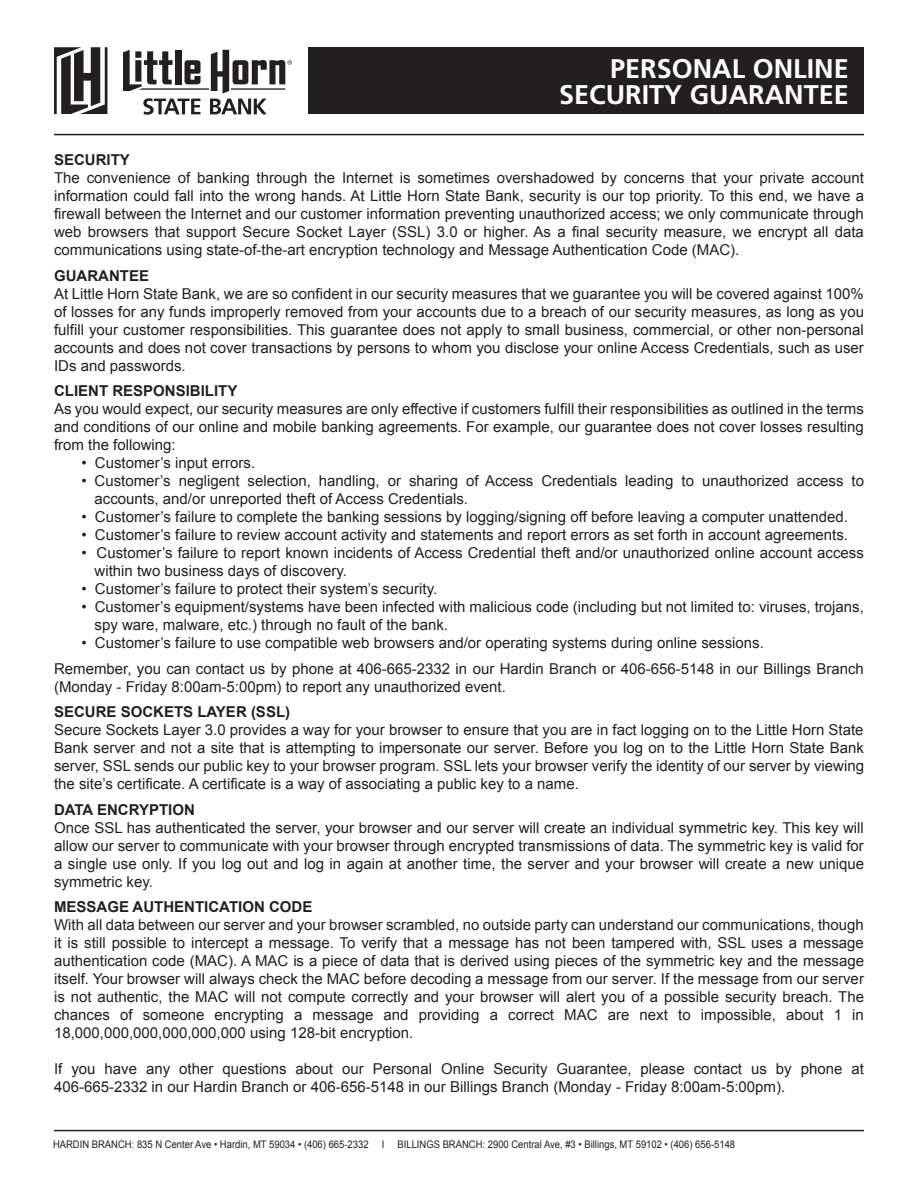
<style>
.page{position:relative;width:918px;height:1188px;background:#fff}
.page>*{position:absolute;margin:0;border:0;box-sizing:border-box;transform-origin:0 0}
.t1{font:700 27px/25.5px "Frutiger";color:#fff;text-align:right}
.t2{font:15px/18px "Arial";color:#231f20;text-align:justify}
.t3{font:700 15px "Arial";color:#231f20}
.t4{font:10.5px "Arial";color:#231f20;scale:.9 1}
</style>
<div class="page">
<svg style="left:54px;top:47px;width:53px;height:67px"></svg>
<svg style="left:123px;top:50px;width:169px;height:65px"></svg>
<div style="left:309px;top:47px;width:555px;height:67px;background:#231f20"></div>
<hr style="left:54px;top:1130px;width:810px;height:1px;background:#231f20">
<hr style="left:54px;top:134px;width:810px;height:1px;background:#231f20">
<h1 class="t1" style="left:559px;top:56px;width:291px">PERSONAL ONLINE<br>SECURITY GUARANTEE</h1>
<p class="t3" style="left:54px;top:150px;width:77px">SECURITY</p>
<p class="t2" style="left:54px;top:169px;width:812px">The convenience of banking through the Internet is sometimes overshadowed by concerns that your private account information could fall into the wrong hands. At Little Horn State Bank, security is our top priority. To this end, we have a firewall between the Internet and our customer information preventing unauthorized access; we only communicate through web browsers that support Secure Socket Layer (SSL) 3.0 or higher. As a final security measure, we encrypt all data communications using state-of-the-art encryption technology and Message Authentication Code (MAC).</p>
<p class="t3" style="left:54px;top:266px;width:96px">GUARANTEE</p>
<p class="t2" style="left:54px;top:285px;width:812px">At Little Horn State Bank, we are so confident in our security measures that we guarantee you will be covered against 100% of losses for any funds improperly removed from your accounts due to a breach of our security measures, as long as you fulfill your customer responsibilities. This guarantee does not apply to small business, commercial, or other non-personal accounts and does not cover transactions by persons to whom you disclose your online Access Credentials, such as user IDs and passwords.</p>
<p class="t3" style="left:54px;top:381px;width:185px">CLIENT RESPONSIBILITY</p>
<p class="t2" style="left:54px;top:400px;width:811px">As you would expect, our security measures are only effective if customers fulfill their responsibilities as outlined in the terms and conditions of our online and mobile banking agreements. For example, our guarantee does not cover losses resulting from the following:</p>
<p class="t2" style="left:81px;top:454px;width:175px">• Customer’s input errors.</p>
<p class="t2" style="left:95px;top:472px;width:771px;text-indent:-13px">• Customer’s negligent selection, handling, or sharing of Access Credentials leading to unauthorized access to accounts, and/or unreported theft of Access Credentials.</p>
<p class="t2" style="left:81px;top:508px;width:768px">• Customer’s failure to complete the banking sessions by logging/signing off before leaving a computer unattended.</p>
<p class="t2" style="left:81px;top:526px;width:768px">• Customer’s failure to review account activity and statements and report errors as set forth in account agreements.</p>
<p class="t2" style="left:95px;top:544px;width:771px;text-indent:-13px">• Customer’s failure to report known incidents of Access Credential theft and/or unauthorized online account access within two business days of discovery.</p>
<p class="t2" style="left:81px;top:580px;width:357px">• Customer’s failure to protect their system’s security.</p>
<p class="t2" style="left:95px;top:598px;width:771px;text-indent:-13px">• Customer’s equipment/systems have been infected with malicious code (including but not limited to: viruses, trojans, spy ware, malware, etc.) through no fault of the bank.</p>
<p class="t2" style="left:54px;top:631px;width:811px;line-height:25.5px;text-indent:27px">• Customer’s failure to use compatible web browsers and/or operating systems during online sessions.<br>Remember, you can contact us by phone at 406-665-2332 in our Hardin Branch or 406-656-5148 in our Billings Branch</p>
<p class="t2" style="left:54px;top:678px;width:453px">(Monday - Friday 8:00am-5:00pm) to report any unauthorized event.</p>
<p class="t3" style="left:54px;top:702px;width:238px">SECURE SOCKETS LAYER (SSL)</p>
<p class="t2" style="left:54px;top:721px;width:812px">Secure Sockets Layer 3.0 provides a way for your browser to ensure that you are in fact logging on to the Little Horn State Bank server and not a site that is attempting to impersonate our server. Before you log on to the Little Horn State Bank server, SSL sends our public key to your browser program. SSL lets your browser verify the identity of our server by viewing the site’s certificate. A certificate is a way of associating a public key to a name.</p>
<p class="t3" style="left:54px;top:800px;width:142px">DATA ENCRYPTION</p>
<p class="t2" style="left:54px;top:819px;width:812px">Once SSL has authenticated the server, your browser and our server will create an individual symmetric key. This key will allow our server to communicate with your browser through encrypted transmissions of data. The symmetric key is valid for a single use only. If you log out and log in again at another time, the server and your browser will create a new unique symmetric key.</p>
<p class="t3" style="left:54px;top:897px;width:260px">MESSAGE AUTHENTICATION CODE</p>
<p class="t2" style="left:54px;top:916px;width:812px">With all data between our server and your browser scrambled, no outside party can understand our communications, though it is still possible to intercept a message. To verify that a message has not been tampered with, SSL uses a message authentication code (MAC). A MAC is a piece of data that is derived using pieces of the symmetric key and the message itself. Your browser will always check the MAC before decoding a message from our server. If the message from our server is not authentic, the MAC will not compute correctly and your browser will alert you of a possible security breach. The chances of someone encrypting a message and providing a correct MAC are next to impossible, about 1 in 18,000,000,000,000,000,000 using 128-bit encryption.</p>
<p class="t2" style="left:54px;top:1060px;width:812px">If you have any other questions about our Personal Online Security Guarantee, please contact us by phone at<br>406-665-2332 in our Hardin Branch or 406-656-5148 in our Billings Branch (Monday - Friday 8:00am-5:00pm).</p>
<p class="t4" style="left:53px;top:1137px;width:352px">HARDIN BRANCH: 835 N Center Ave • Hardin, MT 59034 • (406) 665-2332</p>
<p class="t4" style="left:382px;top:1137px;width:4px">I</p>
<p class="t4" style="left:398px;top:1137px;width:377px">BILLINGS BRANCH: 2900 Central Ave, #3 • Billings, MT 59102 • (406) 656-5148</p>
</div>
